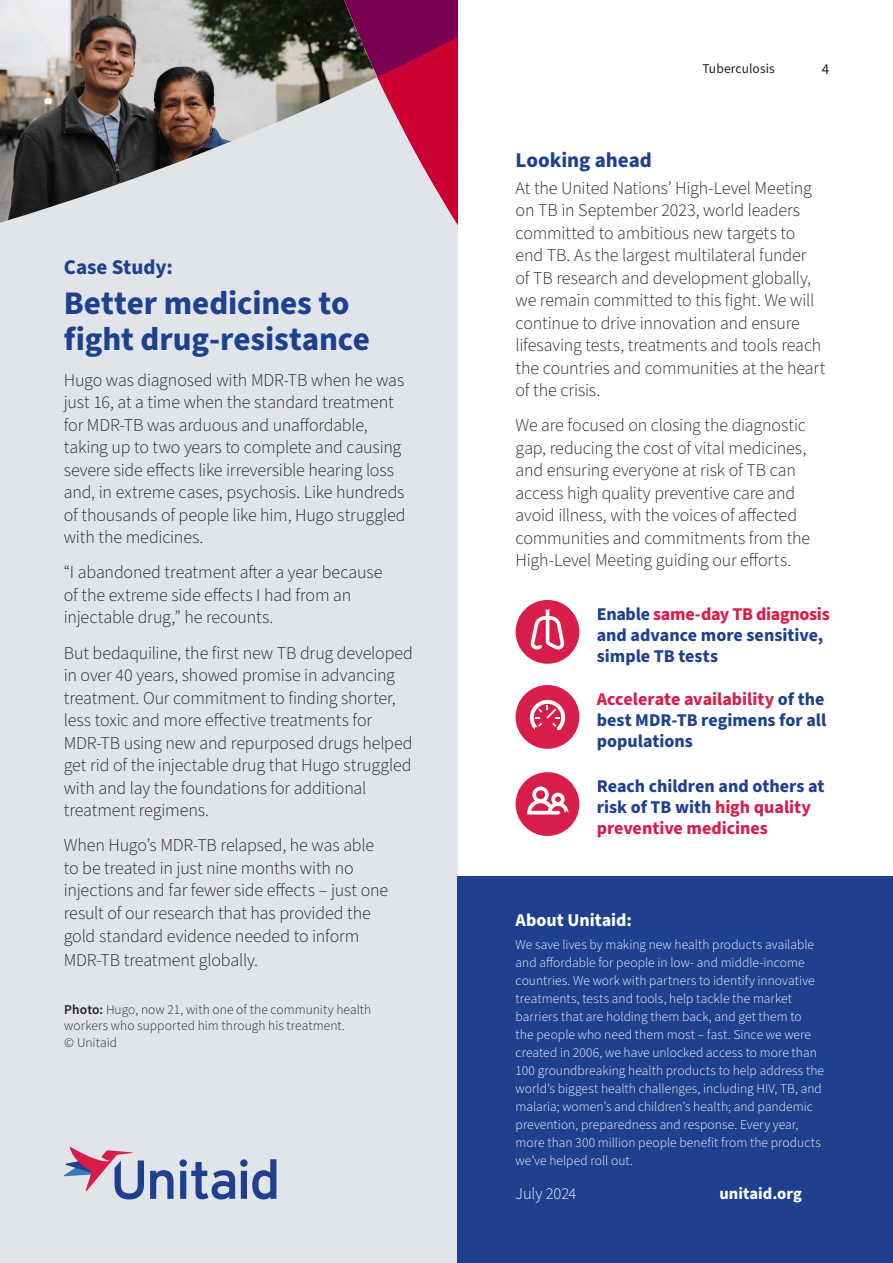
<style>
.page{position:relative;width:893px;height:1263px;background:#fff}
.page>*{position:absolute;margin:0;border:0;box-sizing:border-box;transform-origin:0 0}
.t1{font:700 33px/36px "Source Sans Pro";letter-spacing:-.005em;color:#1e408f}
.Subheading{font:700 21px "Source Sans Pro";color:#1e408f}
.Body_Copy_12pt{font:300 18px/22.5px "Source Sans Pro";letter-spacing:-.01em;color:#231f20}
.Body_Copy_12pt-2{font:700 18px/21px "Source Sans Pro";color:#1e408f}
.t2{font:700 18px "Source Sans Pro";color:#fff}
.Body_11pt{font:700 16.5px "Source Sans Pro";color:#fff}
.Body_11pt-2{font:300 16.5px "Source Sans Pro";letter-spacing:-.01em;color:#fff}
.t3{font:15px "Source Sans Pro";color:#231f20}
.Boilerplate_text{font:300 13.5px/18px "Source Sans Pro";letter-spacing:.005em;color:#fff}
.Photo_Description{font:300 13.5px/16.5px "Source Sans Pro";letter-spacing:.005em;color:#231f20}
.Folios{font:13.5px "Source Sans Pro";letter-spacing:.005em;color:#231f20}
.s1{font-weight:600}
.s2{color:#d91d4a}
</style>
<div class="page">
<div style="left:0;top:0;width:457px;height:1263px;background:#e1e5e9"></div>
<svg style="left:377px;top:0;width:80px;height:224px"></svg>
<div style="left:457px;top:876px;width:436px;height:387px;background:#1e408f"></div>
<div style="left:516px;top:600px;width:63px;height:64px;background:#d91d4a;border-radius:50%"></div>
<svg style="left:530px;top:608px;width:35px;height:42px"></svg>
<div style="left:516px;top:685px;width:63px;height:64px;background:#d91d4a;border-radius:50%"></div>
<svg style="left:530px;top:700px;width:35px;height:30px"></svg>
<div style="left:516px;top:772px;width:63px;height:64px;background:#d91d4a;border-radius:50%"></div>
<svg style="left:527px;top:786px;width:41px;height:28px"></svg>
<svg style="left:64px;top:1146px;width:80px;height:53px"></svg>
<svg style="left:150px;top:1170px;width:24px;height:29px"></svg>
<svg style="left:180px;top:1159px;width:96px;height:40px"></svg>
<img style="left:0;top:0;width:377px;height:223px">
<p class="Subheading" style="left:64px;top:253px;width:111px">Case Study:</p>
<h2 class="t1" style="left:64px;top:286px;width:308px">Better medicines to fight drug-resistance</h2>
<p class="Body_Copy_12pt" style="left:64px;top:369px;width:343px">Hugo was diagnosed with MDR-TB when he was just 16, at a time when the standard treatment for MDR-TB was arduous and unaffordable, taking up to two years to complete and causing severe side effects like irreversible hearing loss and, in extreme cases, psychosis. Like hundreds of thousands of people like him, Hugo struggled with the medicines.</p>
<p class="Body_Copy_12pt" style="left:64px;top:562px;width:320px">“I abandoned treatment after a year because of the extreme side effects I had from an injectable drug,” he recounts.</p>
<p class="Body_Copy_12pt" style="left:64px;top:642px;width:351px">But bedaquiline, the first new TB drug developed in over 40 years, showed promise in advancing treatment. Our commitment to finding shorter, less toxic and more effective treatments for MDR-TB using new and repurposed drugs helped get rid of the injectable drug that Hugo struggled with and lay the foundations for additional treatment regimens.</p>
<p class="Body_Copy_12pt" style="left:64px;top:835px;width:326px">When Hugo’s MDR-TB relapsed, he was able to be treated in just nine months with no injections and far fewer side effects – just one result of our research that has provided the gold standard evidence needed to inform MDR-TB treatment globally.</p>
<p class="Photo_Description" style="left:64px;top:1001px;width:309px"><span class="s1">Photo:</span> Hugo, now 21, with one of the community health workers who supported him through his treatment.<br>© Unitaid</p>
<p class="Folios" style="left:702px;top:60px;width:74px">Tuberculosis</p>
<p class="t3" style="left:822px;top:59px;width:9px">4</p>
<p class="Subheading" style="left:516px;top:145px;width:138px">Looking ahead</p>
<p class="Body_Copy_12pt" style="left:516px;top:177px;width:311px">At the United Nations’ High-Level Meeting on TB in September 2023, world leaders committed to ambitious new targets to end TB. As the largest multilateral funder<br>of TB research and development globally, we remain committed to this fight. We will continue to drive innovation and ensure lifesaving tests, treatments and tools reach the countries and communities at the heart of the crisis.</p>
<p class="Body_Copy_12pt" style="left:516px;top:415px;width:296px">We are focused on closing the diagnostic gap, reducing the cost of vital medicines, and ensuring everyone at risk of TB can access high quality preventive care and avoid illness, with the voices of affected communities and commitments from the High-Level Meeting guiding our efforts.</p>
<p class="Body_Copy_12pt-2" style="left:597px;top:604px;width:234px">Enable <span class="s2">same-day TB diagnosis </span>and advance more sensitive, simple TB tests</p>
<p class="Body_Copy_12pt-2" style="left:597px;top:689px;width:231px;text-align:justify"><span class="s2">Accelerate availability</span> of the best MDR-TB regimens for all populations</p>
<p class="Body_Copy_12pt-2" style="left:597px;top:776px;width:229px">Reach children and others at risk of TB with <span class="s2">high quality preventive medicines</span></p>
<h4 class="t2" style="left:516px;top:908px;width:118px">About Unitaid:</h4>
<p class="Boilerplate_text" style="left:516px;top:935px;width:310px">We save lives by making new health products available and affordable for people in low- and middle-income countries. We work with partners to identify innovative treatments, tests and tools, help tackle the market barriers that are holding them back, and get them to<br>the people who need them most – fast. Since we were created in 2006, we have unlocked access to more than 100 groundbreaking health products to help address the world’s biggest health challenges, including HIV, TB, and malaria; women’s and children’s health; and pandemic prevention, preparedness and response. Every year, more than 300 million people benefit from the products we’ve helped roll out.</p>
<p class="Body_11pt-2" style="left:516px;top:1183px;width:62px">July 2024</p>
<p class="Body_11pt" style="left:719px;top:1182px;width:84px">unitaid.org</p>
</div>
